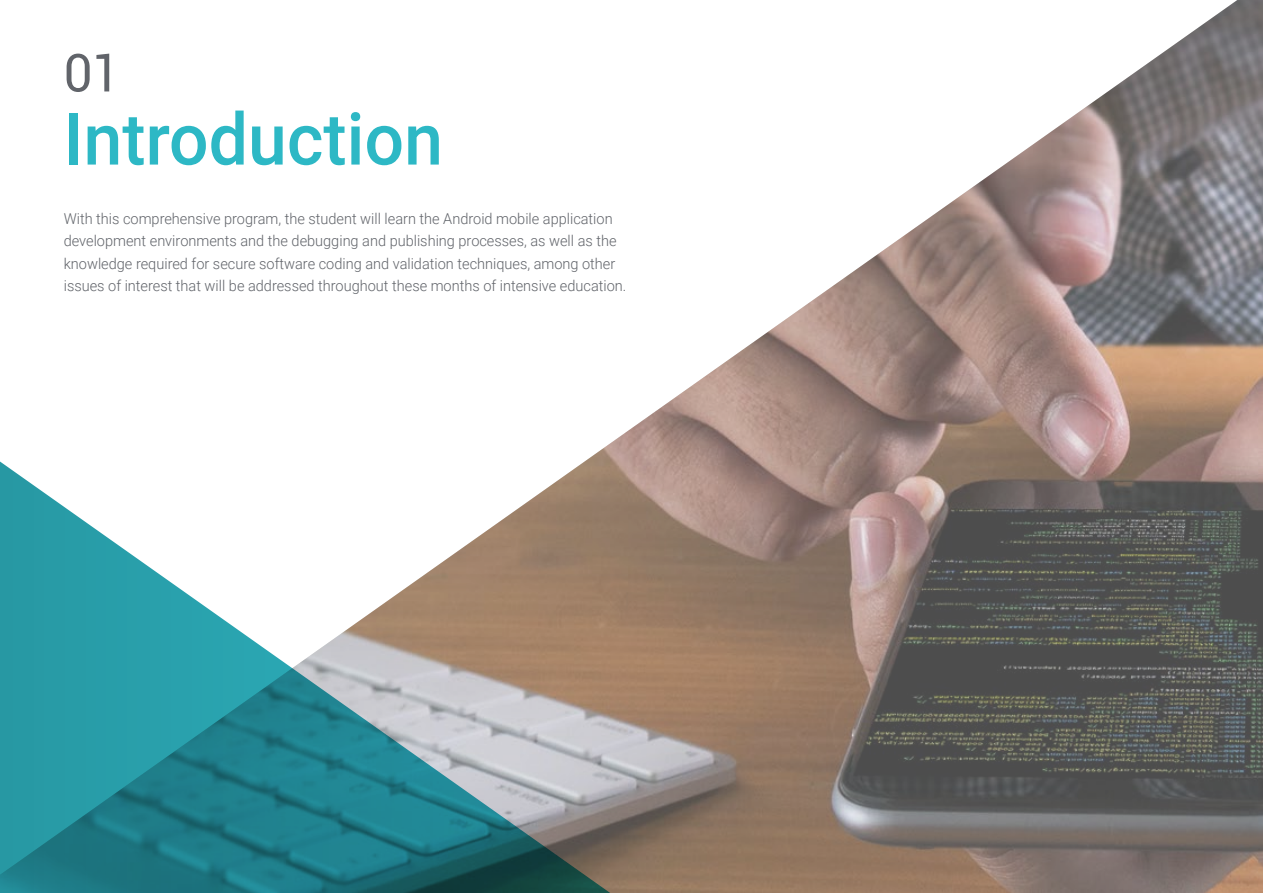
<style>
.page{position:relative;width:1263px;height:893px;background:#fff}
.page>*{position:absolute;margin:0;border:0;box-sizing:border-box;transform-origin:0 0}
.t1{font:500 72px "Roboto";color:#2db8c5}
.t2{font:52.5px "Roboto";color:#61646a}
.t3{font:300 15px/22.5px "Roboto";color:#61646a}
</style>
<div class="page">
<img style="left:607px;top:0;width:656px;height:893px">
<svg style="left:0;top:446px;width:640px;height:447px"></svg>
<h2 class="t2" style="left:64px;top:36px;width:58px">01</h2>
<h1 class="t1" style="left:64px;top:89px;width:381px">Introduction</h1>
<p class="t3" style="left:64px;top:207px;width:564px">With this comprehensive program, the student will learn the Android mobile application development environments and the debugging and publishing processes, as well as the knowledge required for secure software coding and validation techniques, among other issues of interest that will be addressed throughout these months of intensive education.</p>
</div>
